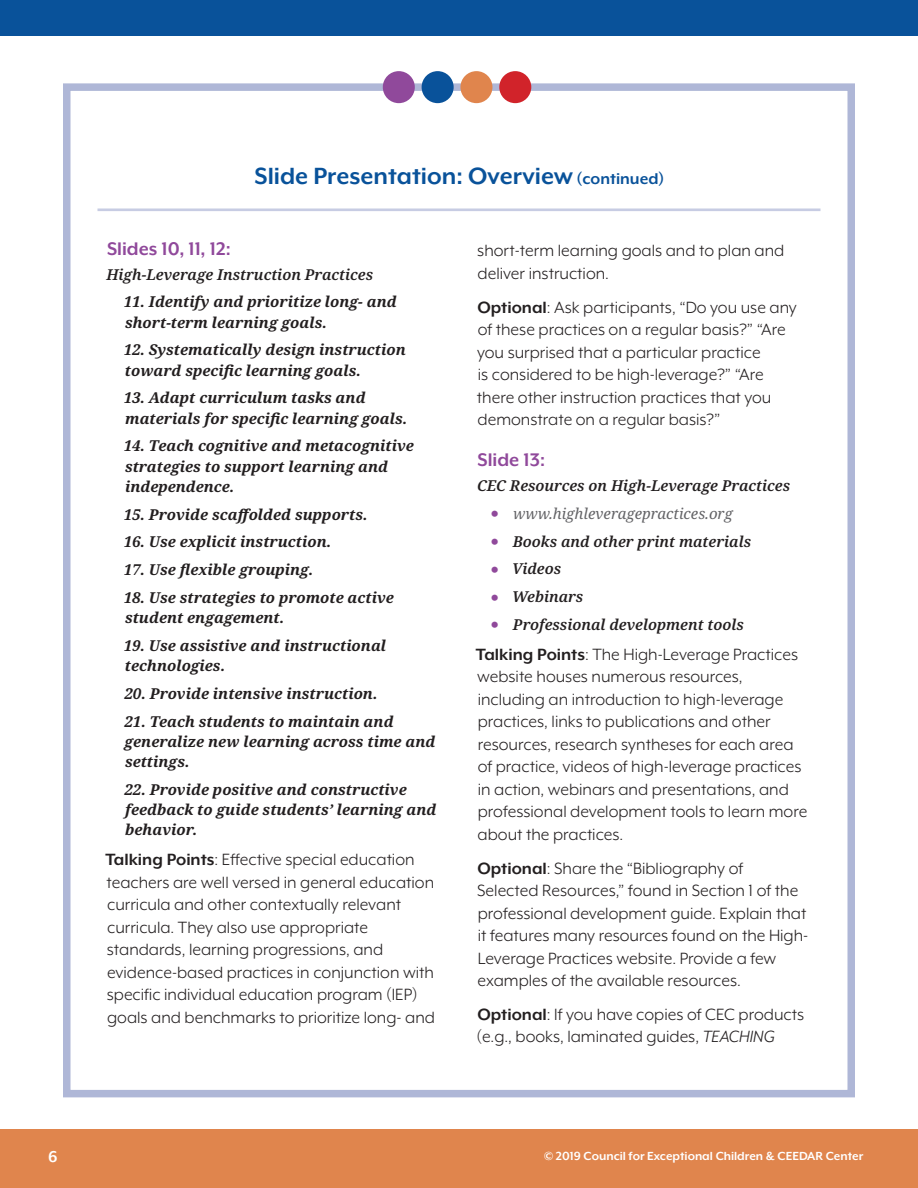
<style>
.page{position:relative;width:918px;height:1188px;background:#fff}
.page>*{position:absolute;margin:0;border:0;box-sizing:border-box;transform-origin:0 0}
.Full_Page_Box_Title{font:700 27px "Mr Eaves XL Mod OT";color:#09529a}
.Box_Heading_1{font:700 21px "Mr Eaves XL Mod OT";color:#90499b}
.Box_body_12_rih{font:18.75px/22.5px "Mr Eaves XL Mod OT";color:#231f20}
.t1{font:700 18px "Mr Eaves XL Mod OT";color:#fff}
.Box_body_italics_10{font:italic 700 15px/20.2px "Noto Serif";color:#221e1f}
.Box_body_italics_10-2{font:italic 600 15px "Noto Serif";color:#231f20}
.t2{font:italic 15px "Noto Serif";color:#636366}
.t3{font:700 13.5px "Mr Eaves XL Mod OT";color:#fff}
.s1{font-size:18px}
.s2{font-weight:700}
.s3{font-family:"Mr Eaves XL Mod OT";font-weight:700;font-style:normal;font-size:33px;color:#90499b}
.s4{font-style:italic}
</style>
<div class="page">
<div style="left:0;top:1130px;width:918px;height:58px;background:#e0854d"></div>
<div style="left:0;top:0;width:918px;height:36px;background:#09529a"></div>
<hr style="left:98px;top:208px;width:722px;height:3px;background:#c7cce3">
<div style="left:63px;top:83px;width:792px;height:1014px;border:8px solid #afb7d7"></div>
<div style="left:383px;top:71px;width:32px;height:32px;background:#90499b;border-radius:50%"></div>
<div style="left:422px;top:71px;width:32px;height:32px;background:#09529a;border-radius:50%"></div>
<div style="left:460px;top:71px;width:32px;height:32px;background:#e0854d;border-radius:50%"></div>
<div style="left:499px;top:71px;width:32px;height:32px;background:#d1232a;border-radius:50%"></div>
<p class="Full_Page_Box_Title" style="left:255px;top:163px;width:411px">Slide Presentation: Overview <span class="s1">(continued)</span></p>
<p class="Box_Heading_1" style="left:107px;top:238px;width:125px">Slides 10, 11, 12:</p>
<p class="Box_body_italics_10-2" style="left:106px;top:264px;width:268px">High-Leverage Instruction Practices</p>
<p class="Box_body_italics_10" style="left:124px;top:292px;width:275px">11. Identify and prioritize long- and short-term learning goals.</p>
<p class="Box_body_italics_10" style="left:124px;top:340px;width:284px">12. Systematically design instruction toward specific learning goals.</p>
<p class="Box_body_italics_10" style="left:124px;top:388px;width:285px">13. Adapt curriculum tasks and materials for specific learning goals.</p>
<p class="Box_body_italics_10" style="left:124px;top:436px;width:292px">14. Teach cognitive and metacognitive strategies to support learning and independence.</p>
<p class="Box_body_italics_10" style="left:124px;top:505px;width:245px">15. Provide scaffolded supports.</p>
<p class="Box_body_italics_10" style="left:124px;top:532px;width:209px">16. Use explicit instruction.</p>
<p class="Box_body_italics_10" style="left:124px;top:560px;width:191px">17. Use flexible grouping.</p>
<p class="Box_body_italics_10" style="left:124px;top:588px;width:272px">18. Use strategies to promote active student engagement.</p>
<p class="Box_body_italics_10" style="left:124px;top:636px;width:264px">19. Use assistive and instructional technologies.</p>
<p class="Box_body_italics_10" style="left:125px;top:684px;width:255px">20. Provide intensive instruction.</p>
<p class="Box_body_italics_10" style="left:125px;top:712px;width:312px">21. Teach students to maintain and generalize new learning across time and settings.</p>
<p class="Box_body_italics_10" style="left:125px;top:780px;width:313px">22. Provide positive and constructive feedback to guide students’ learning and behavior.</p>
<p class="Box_body_12_rih" style="left:105px;top:849px;width:331px"><span class="s2">Talking Points</span>: Effective special education teachers are well versed in general education curricula and other contextually relevant curricula. They also use appropriate standards, learning progressions, and evidence-based practices in conjunction with specific individual education program (IEP) goals and benchmarks to prioritize long- and</p>
<p class="Box_body_12_rih" style="left:477px;top:240px;width:309px">short-term learning goals and to plan and deliver instruction.</p>
<p class="Box_body_12_rih" style="left:477px;top:296px;width:321px"><span class="s2">Optional</span>: Ask participants, “Do you use any of these practices on a regular basis?” “Are you surprised that a particular practice<br>is considered to be high-leverage?” “Are there other instruction practices that you demonstrate on a regular basis?”</p>
<p class="Box_Heading_1" style="left:478px;top:450px;width:69px">Slide 13:</p>
<p class="Box_body_italics_10-2" style="left:477px;top:475px;width:315px">CEC Resources on High-Leverage Practices</p>
<p class="t2" style="left:490px;top:503px;width:244px"><span class="s3">•</span> www.highleveragepractices.org</p>
<p class="Box_body_italics_10-2" style="left:490px;top:531px;width:262px"><span class="s3">•</span> Books and other print materials</p>
<p class="Box_body_italics_10-2" style="left:490px;top:559px;width:72px"><span class="s3">•</span> Videos</p>
<p class="Box_body_italics_10-2" style="left:490px;top:586px;width:95px"><span class="s3">•</span> Webinars</p>
<p class="Box_body_italics_10-2" style="left:490px;top:614px;width:255px"><span class="s3">•</span> Professional development tools</p>
<p class="Box_body_12_rih" style="left:476px;top:643px;width:333px"><span class="s2">Talking Points</span>: The High-Leverage Practices website houses numerous resources, including an introduction to high-leverage practices, links to publications and other resources, research syntheses for each area of practice, videos of high-leverage practices in action, webinars and presentations, and professional development tools to learn more about the practices.</p>
<p class="Box_body_12_rih" style="left:477px;top:857px;width:333px"><span class="s2">Optional</span>: Share the “Bibliography of Selected Resources,” found in Section 1 of the professional development guide. Explain that it features many resources found on the High-Leverage Practices website. Provide a few examples of the available resources.</p>
<p class="Box_body_12_rih" style="left:477px;top:1003px;width:329px"><span class="s2">Optional</span>: If you have copies of CEC products (e.g., books, laminated guides, <span class="s4">TEACHING</span></p>
<p class="t1" style="left:48px;top:1148px;width:11px">6</p>
<p class="t3" style="left:544px;top:1149px;width:321px">© 2019 Council for Exceptional Children &amp; CEEDAR Center</p>
</div>
